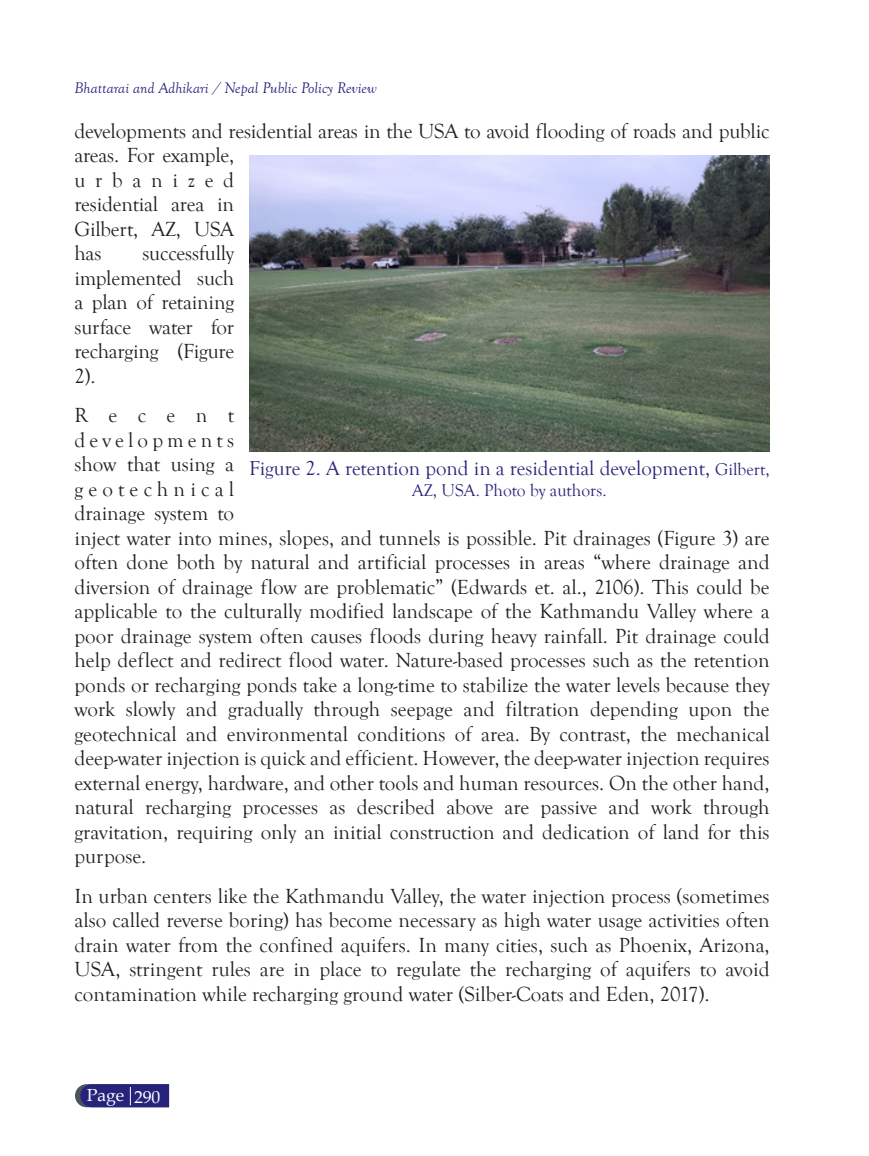
<style>
.page{position:relative;width:869px;height:1156px;background:#fff}
.page>*{position:absolute;margin:0;border:0;box-sizing:border-box;transform-origin:0 0}
.Body_Text{font:21px/24.5px "Goudy Old Style T";color:#231f20}
.Figure{font:20.65px "Goudy Old Style T";color:#26237b}
.Figure-2{font:17.5px "Goudy Old Style T";color:#26237b}
.t1{font:17.5px "Book Antiqua";color:#fff}
.t2{font:italic 15.75px "Goudy Old Style T";color:#26237b}
.s1{font-size:17.5px}
</style>
<div class="page">
<svg style="left:75px;top:1084px;width:94px;height:23px;background:#302e7d"></svg>
<img style="left:249px;top:155px;width:520px;height:297px">
<p class="t2" style="left:74px;top:80px;width:303px">Bhattarai and Adhikari / Nepal Public Policy Review</p>
<p class="Body_Text" style="left:74px;top:119px;width:696px">developments and residential areas in the USA to avoid flooding of roads and public areas. For example,<br>urbanized<br>residential area in<br>Gilbert, AZ, USA<br>has</p>
<p class="Body_Text" style="left:74px;top:242px;width:161px;text-align:justify;text-indent:68px">successfully implemented such a plan of retaining surface water for recharging (Figure 2).</p>
<p class="Body_Text" style="left:74px;top:404px;width:696px">Recent<br>developments<br>show that using a<br>geotechnical<br>drainage system to<br>inject water into mines, slopes, and tunnels is possible. Pit drainages (Figure 3) are often done both by natural and artificial processes in areas “where drainage and diversion of drainage flow are problematic” (Edwards et. al., 2106). This could be applicable to the culturally modified landscape of the Kathmandu Valley where a poor drainage system often causes floods during heavy rainfall. Pit drainage could help deflect and redirect flood water. Nature-based processes such as the retention ponds or recharging ponds take a long-time to stabilize the water levels because they work slowly and gradually through seepage and filtration depending upon the geotechnical and environmental conditions of area. By contrast, the mechanical deep-water injection is quick and efficient. However, the deep-water injection requires external energy, hardware, and other tools and human resources. On the other hand, natural recharging processes as described above are passive and work through gravitation, requiring only an initial construction and dedication of land for this purpose.</p>
<p class="Body_Text" style="left:74px;top:884px;width:696px;text-align:justify">In urban centers like the Kathmandu Valley, the water injection process (sometimes also called reverse boring) has become necessary as high water usage activities often drain water from the confined aquifers. In many cities, such as Phoenix, Arizona, USA, stringent rules are in place to regulate the recharging of aquifers to avoid contamination while recharging ground water (Silber-Coats and Eden, 2017).</p>
<p class="Figure" style="left:249px;top:457px;width:522px">Figure 2. A retention pond in a residential development, <span class="s1">Gilbert,</span></p>
<p class="Figure-2" style="left:412px;top:481px;width:196px">AZ, USA. Photo by authors.</p>
<p class="t1" style="left:87px;top:1083px;width:75px">Page 290</p>
</div>
